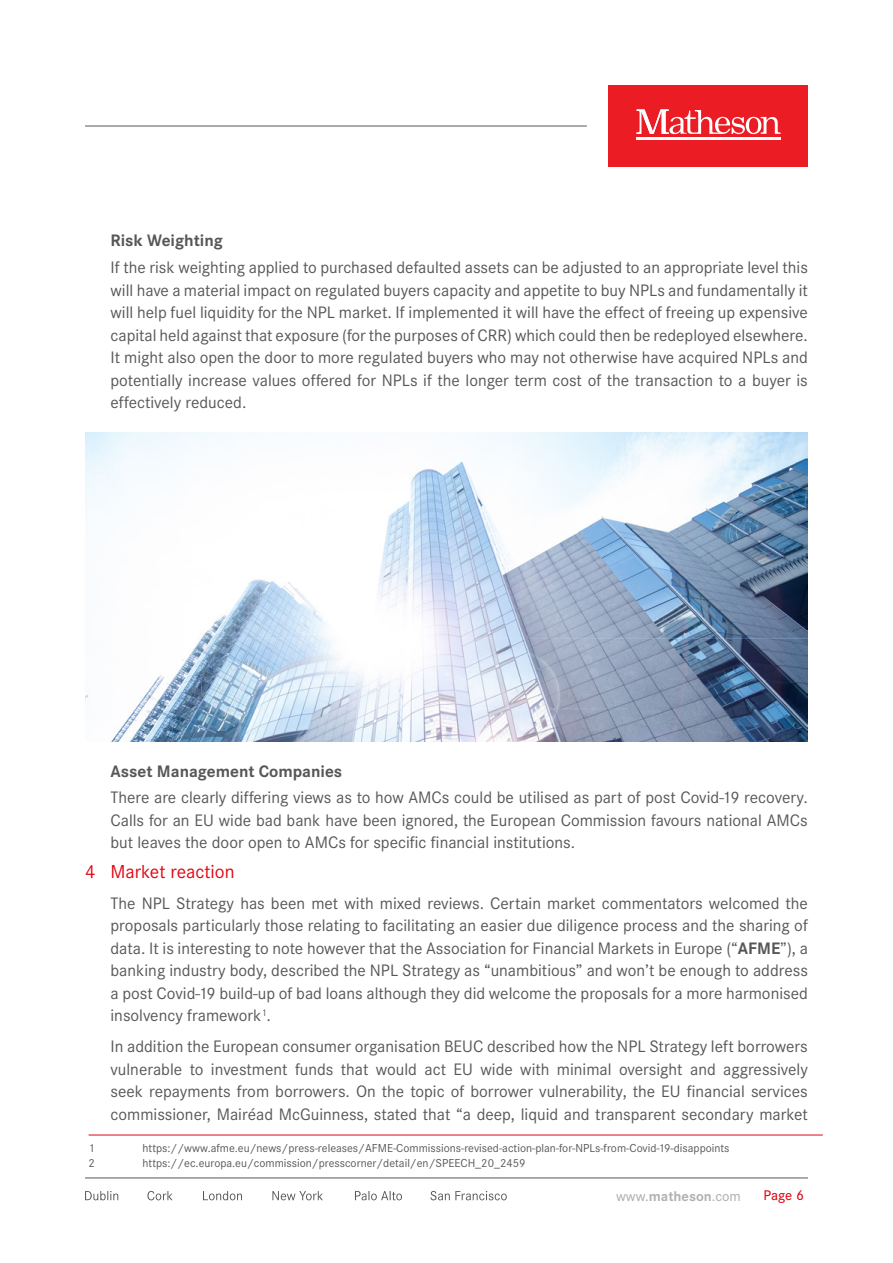
<style>
.page{position:relative;width:893px;height:1263px;background:#fff}
.page>*{position:absolute;margin:0;border:0;box-sizing:border-box;transform-origin:0 0}
.t1{font:19.5px "Corporate S";color:#e30613}
.t2{font:17.25px/22.5px "Corporate S";color:#575756;text-align:justify}
.t3{font:700 17.25px "Corporate S";color:#575756}
.t4{font:500 14.55px "Corporate S";color:#b3b2b2}
.t5{font:500 14.55px "Corporate S";color:#e30613}
.t6{font:12px "Corporate S";color:#575756}
.s1{font-weight:700}
</style>
<div class="page">
<div style="left:608px;top:85px;width:200px;height:82px;background:#ec1c24"></div>
<hr style="left:636px;top:138px;width:145px;height:2px;background:#fff">
<svg style="left:636px;top:109px;width:145px;height:25px"></svg>
<hr style="left:85px;top:126px;width:502px;height:1px;background:#575756">
<hr style="left:85px;top:1178px;width:723px;height:1px;background:#575756">
<svg style="left:85px;top:1191px;width:422px;height:9px"></svg>
<hr style="left:89px;top:1135px;width:734px;height:1px;background:#e30613">
<img style="left:85px;top:432px;width:723px;height:309px">
<p class="t3" style="left:111px;top:231px;width:114px">Risk Weighting</p>
<p class="t2" style="left:110px;top:256px;width:699px">If the risk weighting applied to purchased defaulted assets can be adjusted to an appropriate level this will have a material impact on regulated buyers capacity and appetite to buy NPLs and fundamentally it will help fuel liquidity for the NPL market. If implemented it will have the effect of freeing up expensive capital held against that exposure (for the purposes of CRR) which could then be redeployed elsewhere.<br>It might also open the door to more regulated buyers who may not otherwise have acquired NPLs and potentially increase values offered for NPLs if the longer term cost of the transaction to a buyer is effectively reduced.</p>
<p class="t3" style="left:110px;top:761px;width:233px">Asset Management Companies</p>
<p class="t2" style="left:110px;top:787px;width:699px">There are clearly differing views as to how AMCs could be utilised as part of post Covid-19 recovery.<br>Calls for an EU wide bad bank have been ignored, the European Commission favours national AMCs but leaves the door open to AMCs for specific financial institutions.</p>
<p class="t1" style="left:85px;top:861px;width:151px">4 Market reaction</p>
<p class="t2" style="left:110px;top:892px;width:699px">The NPL Strategy has been met with mixed reviews. Certain market commentators welcomed the proposals particularly those relating to facilitating an easier due diligence process and the sharing of data. It is interesting to note however that the Association for Financial Markets in Europe (“<span class="s1">AFME</span>”), a banking industry body, described the NPL Strategy as “unambitious” and won’t be enough to address a post Covid-19 build-up of bad loans although they did welcome the proposals for a more harmonised insolvency framework<sup>1</sup>.</p>
<p class="t2" style="left:110px;top:1036px;width:699px">In addition the European consumer organisation BEUC described how the NPL Strategy left borrowers vulnerable to investment funds that would act EU wide with minimal oversight and aggressively seek repayments from borrowers. On the topic of borrower vulnerability, the EU financial services commissioner, Mairéad McGuinness, stated that “a deep, liquid and transparent secondary market</p>
<p class="t6" style="left:89px;top:1141px;width:8px">1</p>
<p class="t6" style="left:143px;top:1141px;width:588px">https://www.afme.eu/news/press-releases/AFME-Commissions-revised-action-plan-for-NPLs-from-Covid-19-disappoints</p>
<p class="t6" style="left:89px;top:1156px;width:8px">2</p>
<p class="t6" style="left:143px;top:1156px;width:385px">https://ec.europa.eu/commission/presscorner/detail/en/SPEECH_20_2459</p>
<p class="t4" style="left:616px;top:1187px;width:126px">www.<span class="s1">matheson</span>.com</p>
<p class="t5" style="left:764px;top:1186px;width:42px">Page 6</p>
</div>
